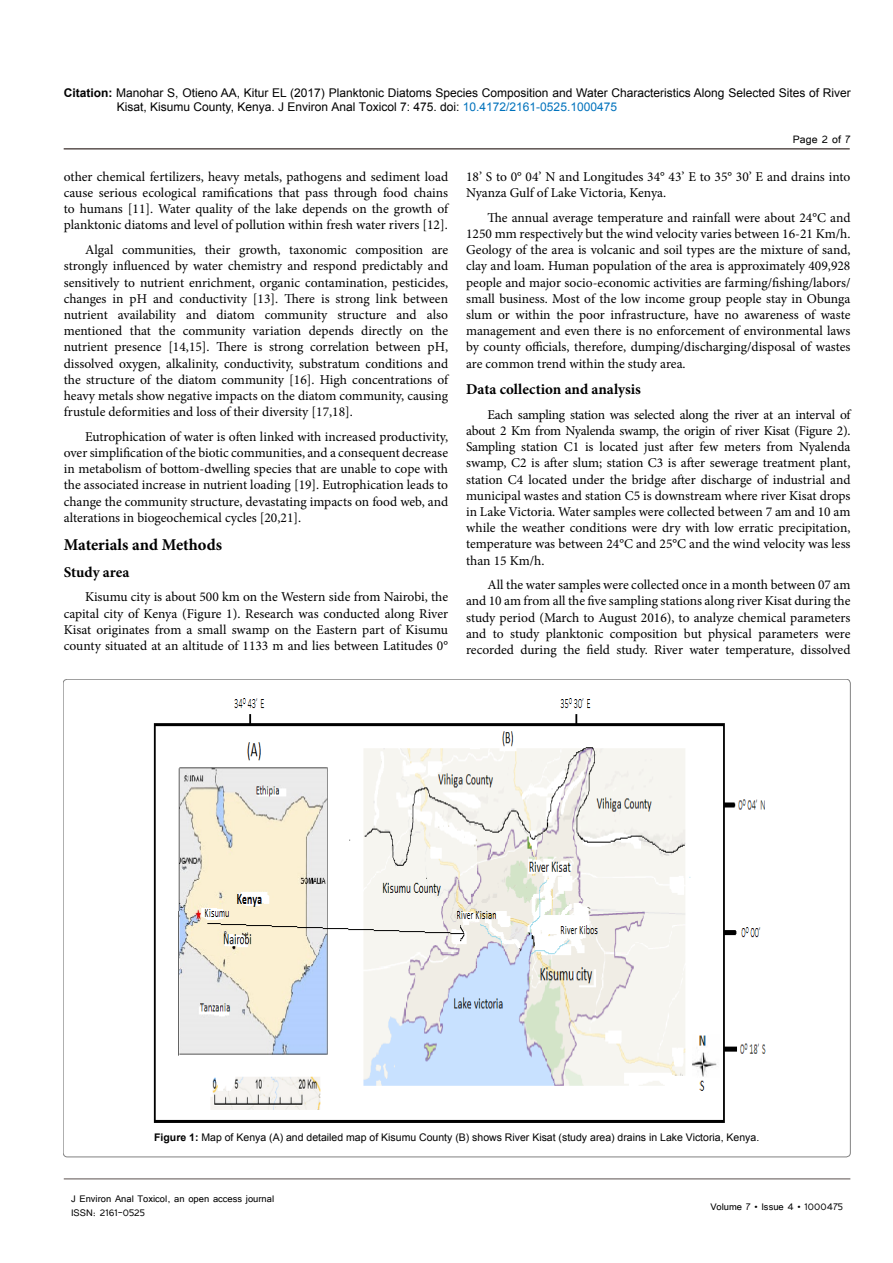
<style>
.page{position:relative;width:893px;height:1263px;background:#fff}
.page>*{position:absolute;margin:0;border:0;box-sizing:border-box;transform-origin:0 0}
.SH{font:700 16.5px "Minion Pro";color:#000}
.SSh{font:700 15px "Minion Pro";color:#000}
.heading_1{font:13.5px/16.2px "Minion Pro";color:#000;text-align:justify}
.t1{font:13.5px "Tunga";color:#000}
.t2{font:12px/14.4px "Arial";color:#000}
.t3{font:12px/14.4px "Tunga";color:#000}
._08_Article_Text{font:10.5px "Arial";color:#000}
.s1{font-weight:700}
.s2{color:#0072bc}
</style>
<div class="page">
<hr style="left:64px;top:148px;width:786px;height:2px;background:#5b514f">
<hr style="left:64px;top:1179px;width:786px;height:1px;background:#5b514f">
<img style="left:153px;top:698px;width:613px;height:425px">
<p class="t2" style="left:117px;top:85px;width:735px;text-indent:-53px"><span class="s1">Citation:</span> Manohar S, Otieno AA, Kitur EL (2017) Planktonic Diatoms Species Composition and Water Characteristics Along Selected Sites of River<br>Kisat, Kisumu County, Kenya. J Environ Anal Toxicol 7: 475. doi: <span class="s2">10.4172/2161-0525.1000475</span></p>
<p class="t1" style="left:793px;top:131px;width:59px">Page 2 of 7</p>
<p class="heading_1" style="left:64px;top:168px;width:386px">other chemical fertilizers, heavy metals, pathogens and sediment load cause serious ecological ramifications that pass through food chains to humans [11]. Water quality of the lake depends on the growth of planktonic diatoms and level of pollution within fresh water rivers [12].</p>
<p class="heading_1" style="left:64px;top:242px;width:386px;text-indent:21px">Algal communities, their growth, taxonomic composition are strongly influenced by water chemistry and respond predictably and sensitively to nutrient enrichment, organic contamination, pesticides, changes in pH and conductivity [13]. There is strong link between nutrient availability and diatom community structure and also mentioned that the community variation depends directly on the nutrient presence [14,15]. There is strong correlation between pH, dissolved oxygen, alkalinity, conductivity, substratum conditions and the structure of the diatom community [16]. High concentrations of heavy metals show negative impacts on the diatom community, causing frustule deformities and loss of their diversity [17,18].</p>
<p class="heading_1" style="left:64px;top:428px;width:386px;text-indent:21px">Eutrophication of water is often linked with increased productivity, over simplification of the biotic communities, and a consequent decrease in metabolism of bottom-dwelling species that are unable to cope with the associated increase in nutrient loading [19]. Eutrophication leads to change the community structure, devastating impacts on food web, and alterations in biogeochemical cycles [20,21].</p>
<p class="SH" style="left:64px;top:533px;width:160px">Materials and Methods</p>
<p class="SSh" style="left:64px;top:561px;width:67px">Study area</p>
<p class="heading_1" style="left:64px;top:589px;width:386px;text-indent:21px">Kisumu city is about 500 km on the Western side from Nairobi, the capital city of Kenya (Figure 1). Research was conducted along River Kisat originates from a small swamp on the Eastern part of Kisumu county situated at an altitude of 1133 m and lies between Latitudes 0°</p>
<p class="heading_1" style="left:466px;top:168px;width:386px">18’ S to 0° 04’ N and Longitudes 34° 43’ E to 35° 30’ E and drains into<br>Nyanza Gulf of Lake Victoria, Kenya.</p>
<p class="heading_1" style="left:466px;top:209px;width:386px;text-indent:21px">The annual average temperature and rainfall were about 24°C and 1250 mm respectively but the wind velocity varies between 16-21 Km/h.<br>Geology of the area is volcanic and soil types are the mixture of sand, clay and loam. Human population of the area is approximately 409,928 people and major socio-economic activities are farming/fishing/labors/ small business. Most of the low income group people stay in Obunga slum or within the poor infrastructure, have no awareness of waste management and even there is no enforcement of environmental laws by county officials, therefore, dumping/discharging/disposal of wastes are common trend within the study area.</p>
<p class="SSh" style="left:466px;top:379px;width:176px">Data collection and analysis</p>
<p class="heading_1" style="left:466px;top:406px;width:386px;text-indent:21px">Each sampling station was selected along the river at an interval of about 2 Km from Nyalenda swamp, the origin of river Kisat (Figure 2).<br>Sampling station C1 is located just after few meters from Nyalenda swamp, C2 is after slum; station C3 is after sewerage treatment plant, station C4 located under the bridge after discharge of industrial and municipal wastes and station C5 is downstream where river Kisat drops in Lake Victoria. Water samples were collected between 7 am and 10 am while the weather conditions were dry with low erratic precipitation, temperature was between 24°C and 25°C and the wind velocity was less than 15 Km/h.</p>
<p class="heading_1" style="left:466px;top:577px;width:386px;text-indent:21px">All the water samples were collected once in a month between 07 am and 10 am from all the five sampling stations along river Kisat during the study period (March to August 2016), to analyze chemical parameters and to study planktonic composition but physical parameters were recorded during the field study. River water temperature, dissolved</p>
<p class="_08_Article_Text" style="left:154px;top:1130px;width:606px"><span class="s1">Figure 1:</span> Map of Kenya (A) and detailed map of Kisumu County (B) shows River Kisat (study area) drains in Lake Victoria, Kenya.</p>
<p class="t3" style="left:71px;top:1190px;width:205px">J Environ Anal Toxicol, an open access journal<br>ISSN: 2161-0525</p>
<p class="t3" style="left:710px;top:1199px;width:134px">Volume 7 • Issue 4 • 1000475</p>
</div>
